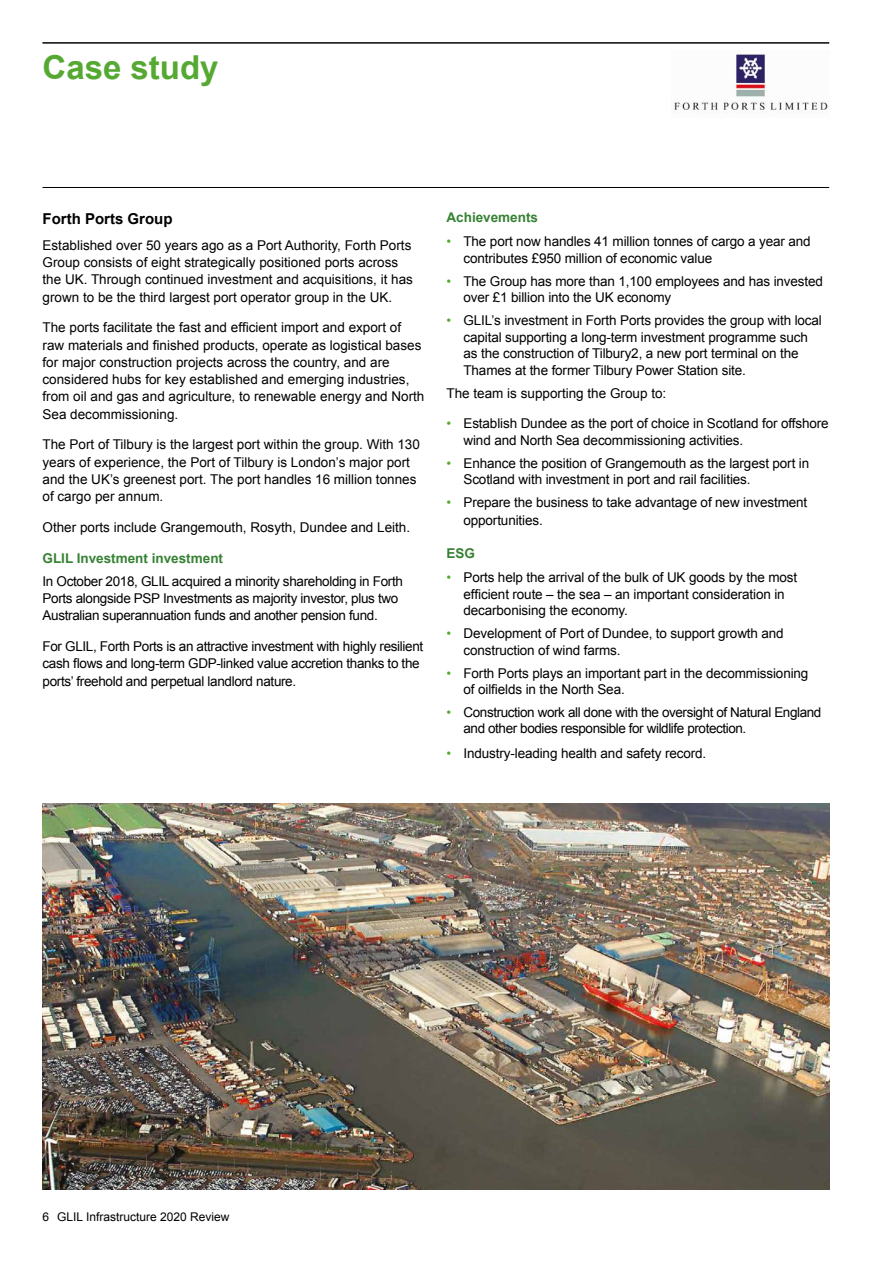
<style>
.page{position:relative;width:893px;height:1263px;background:#fff}
.page>*{position:absolute;margin:0;border:0;box-sizing:border-box;transform-origin:0 0}
.t1{font:700 33px "Arial";color:#55a932}
.t2{font:700 15px "Arial";color:#000}
.t3{font:13.5px/17.2px "Arial";letter-spacing:-.01em;color:#000}
.t4{font:13.5px/16.5px "Arial";letter-spacing:-.03em;color:#000}
.t5{font:700 13.5px "Arial";color:#378234}
.t6{font:12px "Arial";color:#000}
.s1{color:#55a932}
</style>
<div class="page">
<hr style="left:43px;top:187px;width:786px;height:1px;background:#000">
<hr style="left:43px;top:43px;width:786px;height:1px;background:#000">
<img style="left:43px;top:804px;width:786px;height:386px">
<img style="left:674px;top:52px;width:154px;height:61px">
<h1 class="t1" style="left:43px;top:46px;width:178px">Case study</h1>
<p class="t2" style="left:43px;top:208px;width:132px">Forth Ports Group</p>
<p class="t3" style="left:43px;top:237px;width:372px">Established over 50 years ago as a Port Authority, Forth Ports Group consists of eight strategically positioned ports across the UK. Through continued investment and acquisitions, it has grown to be the third largest port operator group in the UK.</p>
<p class="t3" style="left:43px;top:319px;width:383px">The ports facilitate the fast and efficient import and export of raw materials and finished products, operate as logistical bases for major construction projects across the country, and are considered hubs for key established and emerging industries, from oil and gas and agriculture, to renewable energy and North Sea decommissioning.</p>
<p class="t3" style="left:43px;top:436px;width:379px">The Port of Tilbury is the largest port within the group. With 130 years of experience, the Port of Tilbury is London’s major port and the UK’s greenest port. The port handles 16 million tonnes of cargo per annum.</p>
<p class="t3" style="left:43px;top:519px;width:369px">Other ports include Grangemouth, Rosyth, Dundee and Leith.</p>
<p class="t5" style="left:43px;top:549px;width:182px">GLIL Investment investment</p>
<p class="t3" style="left:43px;top:573px;width:362px">In October 2018, GLIL acquired a minority shareholding in Forth<br>Ports alongside PSP Investments as majority investor, plus two<br>Australian superannuation funds and another pension fund.</p>
<p class="t3" style="left:43px;top:638px;width:382px">For GLIL, Forth Ports is an attractive investment with highly resilient cash flows and long-term GDP-linked value accretion thanks to the ports’ freehold and perpetual landlord nature.</p>
<p class="t5" style="left:446px;top:209px;width:93px">Achievements</p>
<p class="t3" style="left:463px;top:234px;width:349px;line-height:16.5px;text-indent:-17px"><span class="s1">•</span> The port now handles 41 million tonnes of cargo a year and contributes £950 million of economic value</p>
<p class="t3" style="left:463px;top:273px;width:361px;line-height:16.5px;text-indent:-17px"><span class="s1">•</span> The Group has more than 1,100 employees and has invested over £1 billion into the UK economy</p>
<p class="t3" style="left:463px;top:312px;width:360px;line-height:16.8px;text-indent:-17px"><span class="s1">•</span> GLIL’s investment in Forth Ports provides the group with local capital supporting a long-term investment programme such as the construction of Tilbury2, a new port terminal on the Thames at the former Tilbury Power Station site.</p>
<p class="t3" style="left:446px;top:385px;width:221px">The team is supporting the Group to:</p>
<p class="t3" style="left:463px;top:415px;width:367px;line-height:16.5px;text-indent:-17px"><span class="s1">•</span> Establish Dundee as the port of choice in Scotland for offshore wind and North Sea decommissioning activities.</p>
<p class="t3" style="left:463px;top:455px;width:347px;line-height:16.5px;text-indent:-17px"><span class="s1">•</span> Enhance the position of Grangemouth as the largest port in<br>Scotland with investment in port and rail facilities.</p>
<p class="t3" style="left:463px;top:493px;width:345px;line-height:18px;text-indent:-17px"><span class="s1">•</span> Prepare the business to take advantage of new investment opportunities.</p>
<p class="t5" style="left:446px;top:545px;width:30px">ESG</p>
<p class="t3" style="left:463px;top:569px;width:335px;line-height:16.5px;text-indent:-17px"><span class="s1">•</span> Ports help the arrival of the bulk of UK goods by the most efficient route – the sea – an important consideration in decarbonising the economy.</p>
<p class="t3" style="left:463px;top:625px;width:322px;line-height:16.5px;text-indent:-17px"><span class="s1">•</span> Development of Port of Dundee, to support growth and construction of wind farms.</p>
<p class="t3" style="left:463px;top:665px;width:346px;line-height:16.5px;text-indent:-17px"><span class="s1">•</span> Forth Ports plays an important part in the decommissioning of oilfields in the North Sea.</p>
<p class="t4" style="left:463px;top:704px;width:359px;text-indent:-17px"><span class="s1">•</span> Construction work all done with the oversight of Natural England and other bodies responsible for wildlife protection.</p>
<p class="t3" style="left:446px;top:744px;width:261px"><span class="s1">•</span> Industry-leading health and safety record.</p>
<p class="t6" style="left:43px;top:1208px;width:188px">6 GLIL Infrastructure 2020 Review</p>
</div>
